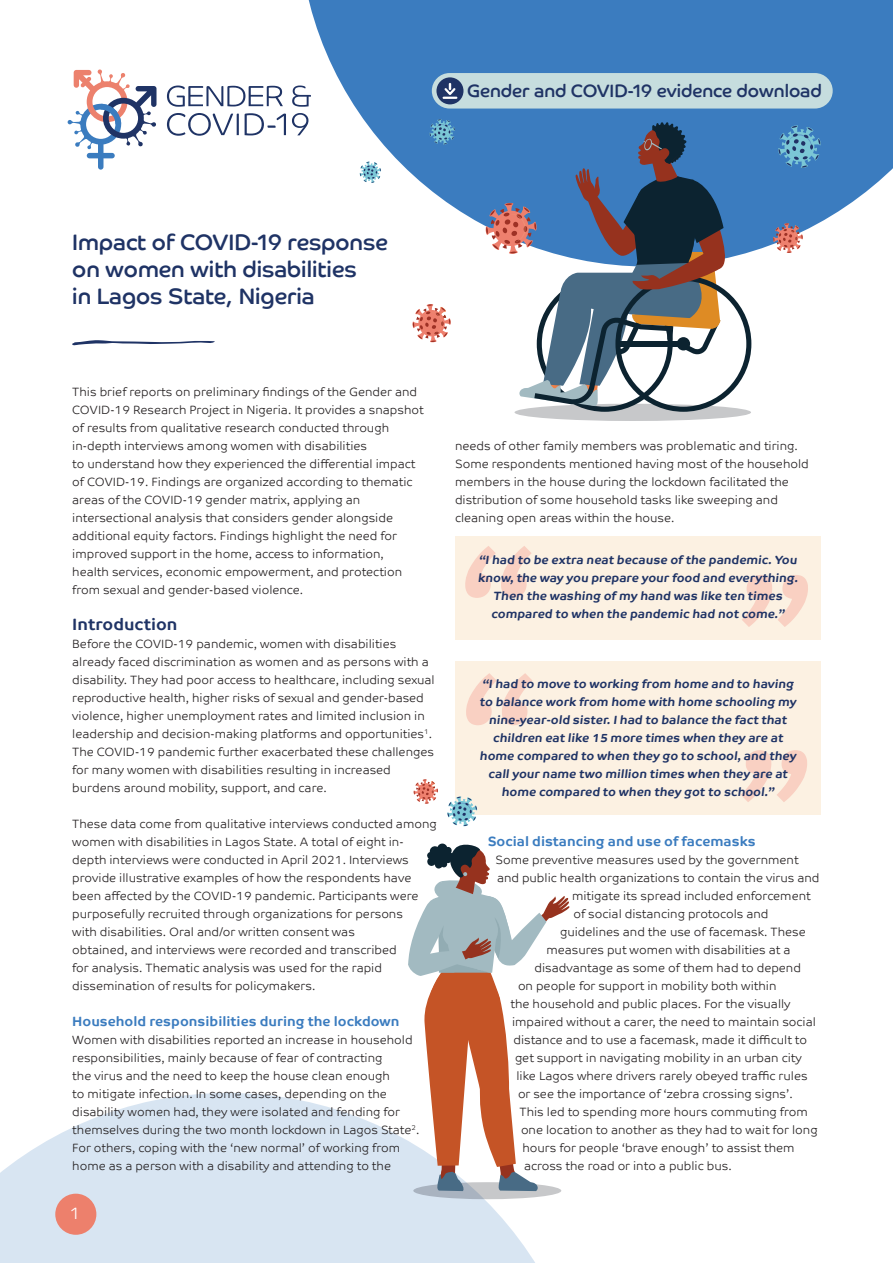
<style>
.page{position:relative;width:893px;height:1263px;background:#fff}
.page>*{position:absolute;margin:0;border:0;box-sizing:border-box;transform-origin:0 0}
.t1{font:22.5px/27px "Co Headline";color:#1f3365}
.t2{font:18px "Co Headline";color:#1f3365}
.t3{font:700 16.5px "Co Text";color:#1f3365}
.t4{font:300 16.5px "Co Headline";color:#fff}
.t5{font:700 13.5px "Co Text";color:#3b7cbf}
.t6{font:300 12px/18px "Co Text";color:#231f20}
.t7{font:700 12px/18px "Co Text";color:#1f3365;text-align:center}
.t8{font:5.7px "Co Headline";color:#1f3365}
.t9{font:300 5.7px "Co Headline";color:#1f3365}
.t10{font:700 5.7px "Co Headline";color:#1f3365}
.t11{font:3.75px "Gibson";color:#1f3365}
</style>
<div class="page">
<svg style="left:0;top:1093px;width:561px;height:170px;background:#dde8f3"></svg>
<svg style="left:298px;top:0;width:595px;height:252px;fill:#3b7cbf"></svg>
<svg style="left:773px;top:223px;width:30px;height:30px"></svg>
<svg style="left:412px;top:304px;width:39px;height:38px"></svg>
<svg style="left:413px;top:779px;width:25px;height:25px"></svg>
<svg style="left:429px;top:119px;width:26px;height:26px"></svg>
<svg style="left:778px;top:125px;width:43px;height:43px;background:#5495bf"></svg>
<svg style="left:360px;top:162px;width:21px;height:21px"></svg>
<svg style="left:72px;top:340px;width:143px;height:6px"></svg>
<div style="left:55px;top:1194px;width:41px;height:41px;background:#ed806c;border-radius:50%"></div>
<svg style="left:167px;top:86px;width:116px;height:21px"></svg>
<svg style="left:292px;top:86px;width:19px;height:21px"></svg>
<svg style="left:167px;top:113px;width:72px;height:23px"></svg>
<svg style="left:245px;top:113px;width:41px;height:22px"></svg>
<svg style="left:292px;top:113px;width:16px;height:22px"></svg>
<svg style="left:67px;top:69px;width:89px;height:101px"></svg>
<div style="left:514px;top:404px;width:237px;height:17px;background:#c7c8ca;border-radius:50%"></div>
<svg style="left:413px;top:1182px;width:148px;height:17px"></svg>
<div style="left:432px;top:73px;width:401px;height:36px;background:#c6ddde;border-radius:18px"></div>
<div style="left:436px;top:77px;width:27px;height:27px;background:#1f3365;border-radius:50%"></div>
<svg style="left:442px;top:83px;width:16px;height:16px"></svg>
<div style="left:455px;top:661px;width:366px;height:154px;background:#fcf1e2"></div>
<svg style="left:466px;top:673px;width:66px;height:52px"></svg>
<svg style="left:741px;top:750px;width:66px;height:52px"></svg>
<div style="left:455px;top:536px;width:366px;height:103px;background:#fcf1e2"></div>
<svg style="left:465px;top:546px;width:67px;height:52px"></svg>
<svg style="left:742px;top:575px;width:66px;height:52px"></svg>
<svg style="left:485px;top:122px;width:266px;height:290px"></svg>
<svg style="left:447px;top:796px;width:30px;height:30px"></svg>
<svg style="left:406px;top:843px;width:163px;height:348px"></svg>
<h2 class="t2" style="left:467px;top:81px;width:356px">Gender and COVID-19 evidence download</h2>
<h1 class="t1" style="left:72px;top:229px;width:317px">Impact of COVID-19 response on women with disabilities<br>in Lagos State, Nigeria</h1>
<p class="t9" style="left:132px;top:233px;width:56px">CO HEADLINE LIGHT</p>
<p class="t8" style="left:132px;top:240px;width:68px">CO HEADLINE REGULAR</p>
<p class="t10" style="left:132px;top:247px;width:57px">CO HEADLINE BOLD</p>
<p class="t11" style="left:94px;top:246px;width:19px">21/5/11/0</p>
<p class="t6" style="left:72px;top:383px;width:353px">This brief reports on preliminary findings of the Gender and COVID-19 Research Project in Nigeria. It provides a snapshot of results from qualitative research conducted through in-depth interviews among women with disabilities<br>to understand how they experienced the differential impact of COVID-19. Findings are organized according to thematic areas of the COVID-19 gender matrix, applying an intersectional analysis that considers gender alongside additional equity factors. Findings highlight the need for improved support in the home, access to information,<br>health services, economic empowerment, and protection from sexual and gender-based violence.</p>
<h3 class="t3" style="left:72px;top:615px;width:107px">Introduction</h3>
<p class="t6" style="left:72px;top:635px;width:364px">Before the COVID-19 pandemic, women with disabilities already faced discrimination as women and as persons with a disability. They had poor access to healthcare, including sexual reproductive health, higher risks of sexual and gender-based violence, higher unemployment rates and limited inclusion in leadership and decision-making platforms and opportunities<sup>1</sup>.<br>The COVID-19 pandemic further exacerbated these challenges for many women with disabilities resulting in increased burdens around mobility, support, and care.</p>
<p class="t6" style="left:72px;top:815px;width:366px">These data come from qualitative interviews conducted among women with disabilities in Lagos State. A total of eight in&shy;depth interviews were conducted in April 2021. Interviews provide illustrative examples of how the respondents have been affected by the COVID-19 pandemic. Participants were purposefully recruited through organizations for persons<br>with disabilities. Oral and/or written consent was<br>obtained, and interviews were recorded and transcribed<br>for analysis. Thematic analysis was used for the rapid dissemination of results for policymakers.</p>
<p class="t5" style="left:72px;top:1013px;width:329px">Household responsibilities during the lockdown</p>
<p class="t6" style="left:72px;top:1031px;width:349px">Women with disabilities reported an increase in household responsibilities, mainly because of fear of contracting<br>the virus and the need to keep the house clean enough<br>to mitigate infection. In some cases, depending on the disability women had, they were isolated and fending for themselves during the two month lockdown in Lagos State<sup>2</sup>.<br>For others, coping with the ‘new normal’ of working from home as a person with a disability and attending to the</p>
<h3 class="t4" style="left:71px;top:1203px;width:9px">1</h3>
<p class="t6" style="left:455px;top:437px;width:355px">needs of other family members was problematic and tiring.<br>Some respondents mentioned having most of the household members in the house during the lockdown facilitated the distribution of some household tasks like sweeping and cleaning open areas within the house.</p>
<p class="t7" style="left:478px;top:550px;width:324px">“Ihad to be extra neat because of the pandemic.You know,the way you prepare your food and everything.<br>Then the washing of my hand was like ten times compared to when the pandemic had not come.”</p>
<p class="t7" style="left:479px;top:675px;width:321px">“Ihad to move to working from home and to having to balance work from home with home schooling my nine-year-old sister.Ihad to balance the fact that children eat like 15 more times when they are at home compared to when they go to school,and they callyour name two million times when they are at home compared to when they got to school.”</p>
<p class="t5" style="left:488px;top:833px;width:269px">Social distancing and use of facemasks</p>
<p class="t6" style="left:495px;top:851px;width:305px">Some preventive measures used by the government</p>
<p class="t6" style="left:497px;top:869px;width:324px">and public health organizations to contain the virus and</p>
<p class="t6" style="left:572px;top:887px;width:240px">mitigate its spread included enforcement</p>
<p class="t6" style="left:573px;top:905px;width:196px">of social distancing protocols and</p>
<p class="t6" style="left:560px;top:923px;width:247px">guidelines and the use of facemask. These</p>
<p class="t6" style="left:546px;top:941px;width:246px">measures put women with disabilities at a</p>
<p class="t6" style="left:534px;top:959px;width:268px">disadvantage as some of them had to depend</p>
<p class="t6" style="left:518px;top:977px;width:260px">on people for support in mobility both within</p>
<p class="t6" style="left:510px;top:995px;width:282px">the household and public places. For the visually</p>
<p class="t6" style="left:512px;top:1013px;width:305px">impaired without a carer, the need to maintain social</p>
<p class="t6" style="left:513px;top:1031px;width:295px">distance and to use a facemask, made it difficult to</p>
<p class="t6" style="left:515px;top:1049px;width:288px">get support in navigating mobility in an urban city</p>
<p class="t6" style="left:516px;top:1067px;width:293px">like Lagos where drivers rarely obeyed traffic rules</p>
<p class="t6" style="left:518px;top:1085px;width:276px">or see the importance of ‘zebra crossing signs’.</p>
<p class="t6" style="left:519px;top:1103px;width:290px">This led to spending more hours commuting from</p>
<p class="t6" style="left:521px;top:1121px;width:298px">one location to another as they had to wait for long</p>
<p class="t6" style="left:522px;top:1139px;width:274px">hours for people ‘brave enough’ to assist them</p>
<p class="t6" style="left:524px;top:1157px;width:209px">across the road or into a public bus.</p>
</div>
